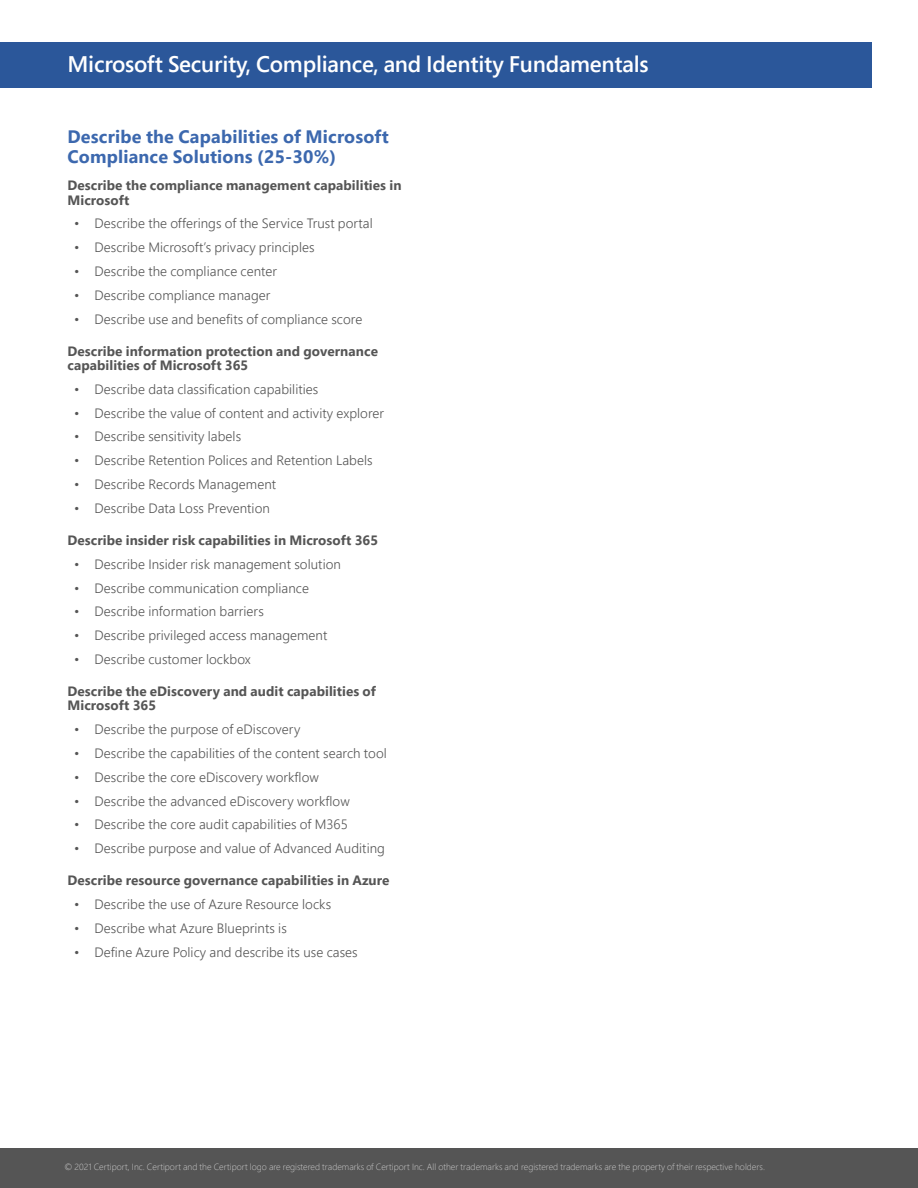
<style>
.page{position:relative;width:918px;height:1188px;background:#fff}
.page>*{position:absolute;margin:0;border:0;box-sizing:border-box;transform-origin:0 0}
.t1{font:600 22.5px "Segoe Pro";letter-spacing:-.01em;color:#fff}
.t2{font:700 18px/19.5px "Segoe Pro";letter-spacing:.01em;color:#3c68ae}
.t3{font:300 13.5px "Segoe Pro";letter-spacing:.005em;color:#555}
.t4{font:700 13.5px/14.2px "Segoe Pro";letter-spacing:.005em;color:#555}
.t5{font:300 9px "Segoe Pro";color:#cbcbcb}
</style>
<div class="page">
<div style="left:0;top:1148px;width:918px;height:40px;background:#555"></div>
<div style="left:0;top:42px;width:871px;height:45px;background:#2b579a"></div>
<h1 class="t1" style="left:68px;top:48px;width:583px">Microsoft Security, Compliance, and Identity Fundamentals</h1>
<h2 class="t2" style="left:68px;top:126px;width:323px">Describe the Capabilities of Microsoft<br>Compliance Solutions (25-30%)</h2>
<p class="t4" style="left:68px;top:178px;width:336px">Describe the compliance management capabilities in<br>Microsoft</p>
<p class="t3" style="left:74px;top:214px;width:300px">• Describe the offerings of the Service Trust portal</p>
<p class="t3" style="left:74px;top:238px;width:242px">• Describe Microsoft’s privacy principles</p>
<p class="t3" style="left:74px;top:262px;width:204px">• Describe the compliance center</p>
<p class="t3" style="left:74px;top:286px;width:198px">• Describe compliance manager</p>
<p class="t3" style="left:74px;top:310px;width:290px">• Describe use and benefits of compliance score</p>
<p class="t4" style="left:68px;top:343px;width:312px">Describe information protection and governance capabilities of Microsoft 365</p>
<p class="t3" style="left:74px;top:380px;width:246px">• Describe data classification capabilities</p>
<p class="t3" style="left:74px;top:404px;width:311px">• Describe the value of content and activity explorer</p>
<p class="t3" style="left:74px;top:427px;width:168px">• Describe sensitivity labels</p>
<p class="t3" style="left:74px;top:451px;width:300px">• Describe Retention Polices and Retention Labels</p>
<p class="t3" style="left:74px;top:475px;width:203px">• Describe Records Management</p>
<p class="t3" style="left:74px;top:499px;width:197px">• Describe Data Loss Prevention</p>
<p class="t4" style="left:68px;top:533px;width:312px">Describe insider risk capabilities in Microsoft 365</p>
<p class="t3" style="left:74px;top:555px;width:268px">• Describe Insider risk management solution</p>
<p class="t3" style="left:74px;top:579px;width:236px">• Describe communication compliance</p>
<p class="t3" style="left:74px;top:602px;width:191px">• Describe information barriers</p>
<p class="t3" style="left:74px;top:626px;width:255px">• Describe privileged access management</p>
<p class="t3" style="left:74px;top:650px;width:178px">• Describe customer lockbox</p>
<p class="t4" style="left:68px;top:684px;width:310px">Describe the eDiscovery and audit capabilities of<br>Microsoft 365</p>
<p class="t3" style="left:74px;top:720px;width:228px">• Describe the purpose of eDiscovery</p>
<p class="t3" style="left:74px;top:744px;width:314px">• Describe the capabilities of the content search tool</p>
<p class="t3" style="left:74px;top:768px;width:246px">• Describe the core eDiscovery workflow</p>
<p class="t3" style="left:74px;top:792px;width:277px">• Describe the advanced eDiscovery workflow</p>
<p class="t3" style="left:74px;top:815px;width:275px">• Describe the core audit capabilities of M365</p>
<p class="t3" style="left:74px;top:839px;width:312px">• Describe purpose and value of Advanced Auditing</p>
<p class="t4" style="left:68px;top:873px;width:324px">Describe resource governance capabilities in Azure</p>
<p class="t3" style="left:74px;top:895px;width:258px">• Describe the use of Azure Resource locks</p>
<p class="t3" style="left:74px;top:919px;width:214px">• Describe what Azure Blueprints is</p>
<p class="t3" style="left:74px;top:943px;width:285px">• Define Azure Policy and describe its use cases</p>
<p class="t5" style="left:64px;top:1160px;width:702px">© 2021 Certiport, Inc. Certiport and the Certiport logo are registered trademarks of Certiport Inc. All other trademarks and registered trademarks are the property of their respective holders.</p>
</div>
